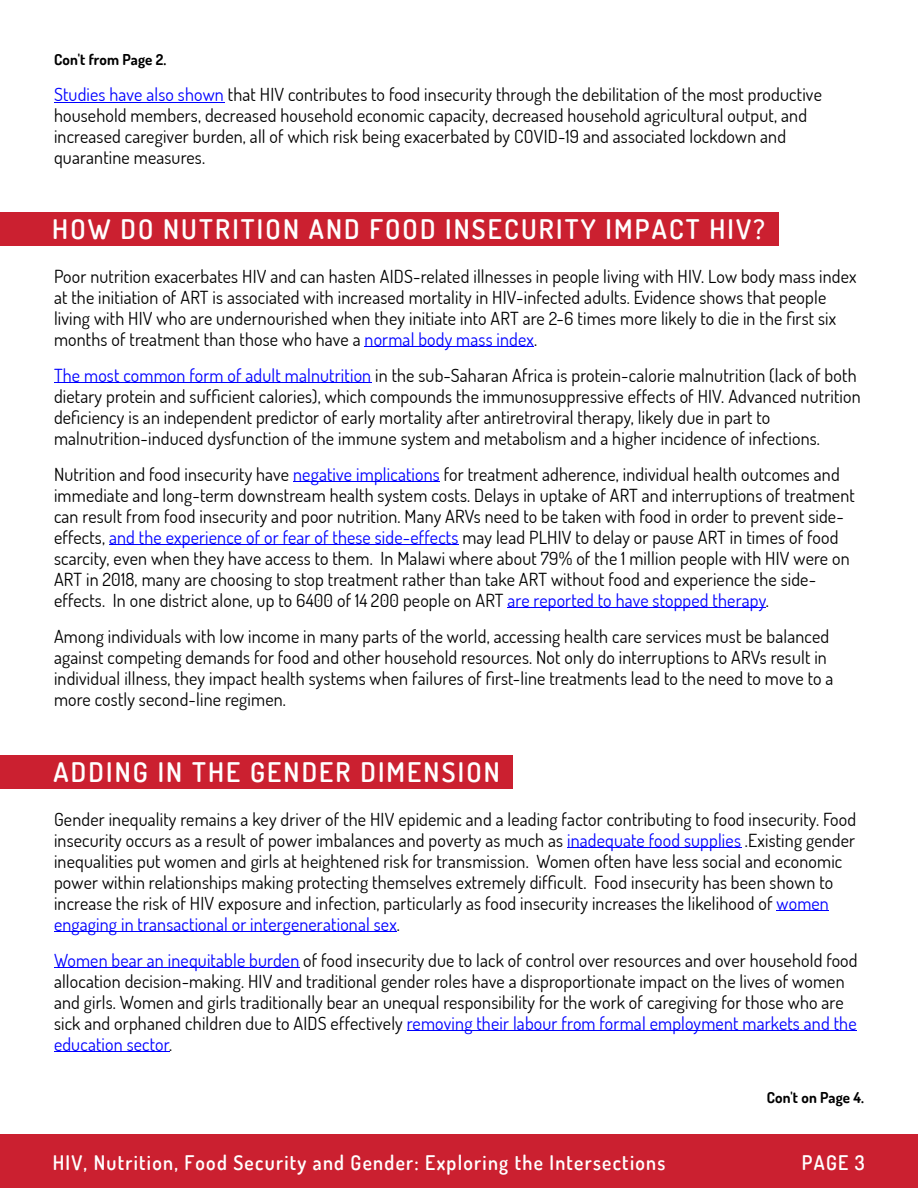
<style>
.page{position:relative;width:918px;height:1188px;background:#fff}
.page>*{position:absolute;margin:0;border:0;box-sizing:border-box;transform-origin:0 0}
.t1{font:600 27px "Dosis";letter-spacing:.08em;color:#fff}
.t2{font:600 20.1px "Dosis";letter-spacing:.065em;color:#fff}
.t3{font:18px/21px "Dosis";letter-spacing:.01em;color:#000}
.t4{font:700 15px "Dosis";letter-spacing:.01em;color:#000}
.s1{color:#00f}
</style>
<div class="page">
<div style="left:0;top:755px;width:513px;height:34px;background:#cb2030"></div>
<div style="left:0;top:1134px;width:918px;height:54px;background:#cb2030"></div>
<hr style="left:567px;top:847px;width:174px;height:1px;background:#00f">
<hr style="left:777px;top:910px;width:52px;height:1px;background:#00f">
<hr style="left:54px;top:931px;width:343px;height:1px;background:#00f">
<hr style="left:54px;top:967px;width:245px;height:1px;background:#00f">
<hr style="left:407px;top:1030px;width:450px;height:1px;background:#00f">
<hr style="left:54px;top:1051px;width:115px;height:1px;background:#00f">
<hr style="left:365px;top:347px;width:169px;height:1px;background:#00f">
<hr style="left:54px;top:383px;width:317px;height:1px;background:#00f">
<hr style="left:293px;top:482px;width:147px;height:1px;background:#00f">
<hr style="left:109px;top:545px;width:350px;height:1px;background:#00f">
<hr style="left:508px;top:608px;width:258px;height:1px;background:#00f">
<hr style="left:54px;top:102px;width:170px;height:1px;background:#00f">
<div style="left:0;top:212px;width:779px;height:34px;background:#cb2030"></div>
<p class="t4" style="left:54px;top:50px;width:114px">Con't from Page 2.</p>
<p class="t3" style="left:54px;top:84px;width:769px"><span class="s1">Studies have also shown</span> that HIV contributes to food insecurity through the debilitation of the most productive household members, decreased household economic capacity, decreased household agricultural output, and increased caregiver burden, all of which risk being exacerbated by COVID-19 and associated lockdown and quarantine measures.</p>
<h1 class="t1" style="left:52px;top:211px;width:714px">HOW DO NUTRITION AND FOOD INSECURITY IMPACT HIV?</h1>
<p class="t3" style="left:54px;top:265px;width:804px">Poor nutrition exacerbates HIV and can hasten AIDS-related illnesses in people living with HIV. Low body mass index at the initiation of ART is associated with increased mortality in HIV-infected adults. Evidence shows that people living with HIV who are undernourished when they initiate into ART are 2-6 times more likely to die in the first six months of treatment than those who have a <span class="s1">normal body mass index</span>.</p>
<p class="t3" style="left:54px;top:364px;width:808px"><span class="s1">The most common form of adult malnutrition</span> in the sub-Saharan Africa is protein-calorie malnutrition (lack of both dietary protein and sufficient calories), which compounds the immunosuppressive effects of HIV. Advanced nutrition deficiency is an independent predictor of early mortality after antiretroviral therapy, likely due in part to malnutrition-induced dysfunction of the immune system and metabolism and a higher incidence of infections.</p>
<p class="t3" style="left:54px;top:463px;width:802px">Nutrition and food insecurity have <span class="s1">negative implications</span> for treatment adherence, individual health outcomes and immediate and long-term downstream health system costs. Delays in uptake of ART and interruptions of treatment can result from food insecurity and poor nutrition. Many ARVs need to be taken with food in order to prevent side&shy;effects, <span class="s1">and the experience of or fear of these side-effects</span> may lead PLHIV to delay or pause ART in times of food scarcity, even when they have access to them. In Malawi where about 79% of the 1 million people with HIV were on ART in 2018, many are choosing to stop treatment rather than take ART without food and experience the side&shy;effects. In one district alone, up to 6400 of 14 200 people on ART <span class="s1">are reported to have stopped therapy</span>.</p>
<p class="t3" style="left:54px;top:625px;width:781px">Among individuals with low income in many parts of the world, accessing health care services must be balanced against competing demands for food and other household resources. Not only do interruptions to ARVs result in individual illness, they impact health systems when failures of first-line treatments lead to the need to move to a more costly second-line regimen.</p>
<h1 class="t1" style="left:54px;top:754px;width:448px">ADDING IN THE GENDER DIMENSION</h1>
<p class="t3" style="left:54px;top:808px;width:804px">Gender inequality remains a key driver of the HIV epidemic and a leading factor contributing to food insecurity. Food insecurity occurs as a result of power imbalances and poverty as much as <span class="s1">inadequate food supplies</span> .Existing gender inequalities put women and girls at heightened risk for transmission. Women often have less social and economic power within relationships making protecting themselves extremely difficult. Food insecurity has been shown to increase the risk of HIV exposure and infection, particularly as food insecurity increases the likelihood of <span class="s1">women engaging in transactional or intergenerational sex</span>.</p>
<p class="t3" style="left:54px;top:949px;width:805px"><span class="s1">Women bear an inequitable burden</span> of food insecurity due to lack of control over resources and over household food allocation decision-making. HIV and traditional gender roles have a disproportionate impact on the lives of women and girls. Women and girls traditionally bear an unequal responsibility for the work of caregiving for those who are sick and orphaned children due to AIDS effectively <span class="s1">removing their labour from formal employment markets and the education sector</span>.</p>
<p class="t4" style="left:767px;top:1088px;width:99px">Con't on Page 4.</p>
<p class="t2" style="left:53px;top:1149px;width:614px">HIV, Nutrition, Food Security and Gender: Exploring the Intersections</p>
<p class="t2" style="left:802px;top:1149px;width:64px">PAGE 3</p>
</div>
